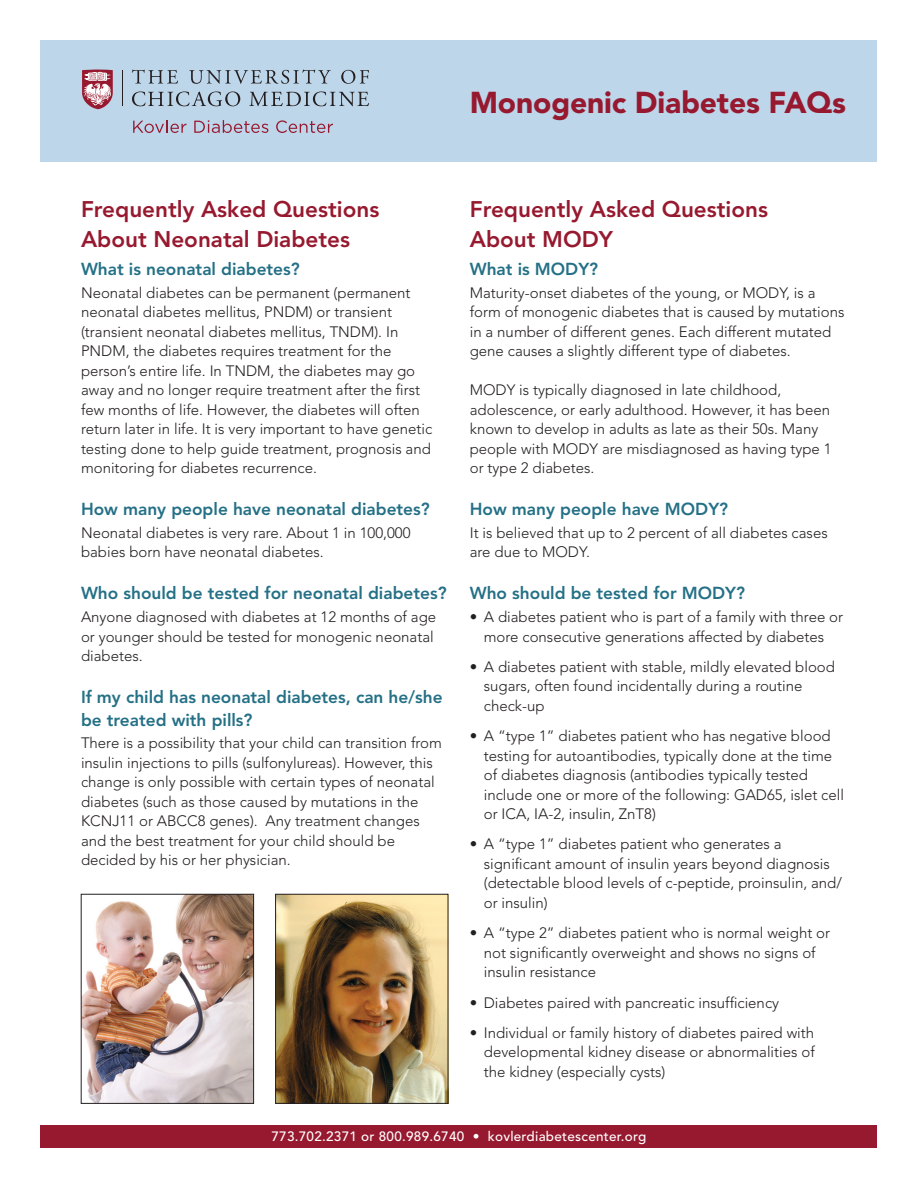
<style>
.page{position:relative;width:918px;height:1188px;background:#fff}
.page>*{position:absolute;margin:0;border:0;box-sizing:border-box;transform-origin:0 0}
.t1{font:900 30px "Avenir";letter-spacing:-.005em;color:#97192f}
.t2{font:800 22.5px/30px "Avenir";color:#97192f}
.t3{font:800 17.25px/22.5px "Avenir";color:#247086}
.t4{font:300 15px/19.5px "Avenir";color:#231f20}
.t5{font:500 13.5px "Avenir";letter-spacing:.02em;color:#fff}
</style>
<div class="page">
<div style="left:40px;top:40px;width:838px;height:122px;background:#bdd6ea"></div>
<div style="left:40px;top:1125px;width:838px;height:23px;background:#97192f"></div>
<hr style="left:122px;top:70px;width:1px;height:36px;background:#231f20">
<svg style="left:132px;top:70px;width:46px;height:14px"></svg>
<svg style="left:189px;top:70px;width:142px;height:14px"></svg>
<svg style="left:341px;top:70px;width:28px;height:14px"></svg>
<svg style="left:132px;top:91px;width:108px;height:15px"></svg>
<svg style="left:249px;top:91px;width:120px;height:15px"></svg>
<svg style="left:82px;top:70px;width:31px;height:39px"></svg>
<svg style="left:133px;top:120px;width:53px;height:13px"></svg>
<svg style="left:194px;top:120px;width:74px;height:13px"></svg>
<svg style="left:276px;top:120px;width:57px;height:13px"></svg>
<img style="left:83px;top:896px;width:169px;height:206px">
<div style="left:81px;top:894px;width:173px;height:210px;border:1px solid #231f20"></div>
<img style="left:277px;top:896px;width:169px;height:206px">
<div style="left:275px;top:894px;width:173px;height:210px;border:1px solid #231f20"></div>
<h1 class="t1" style="left:470px;top:84px;width:378px">Monogenic Diabetes FAQs</h1>
<h2 class="t2" style="left:81px;top:194px;width:300px">Frequently Asked Questions<br>About Neonatal Diabetes</h2>
<p class="t3" style="left:81px;top:258px;width:220px">What is neonatal diabetes?</p>
<p class="t4" style="left:81px;top:283px;width:353px">Neonatal diabetes can be permanent (permanent neonatal diabetes mellitus, PNDM) or transient (transient neonatal diabetes mellitus, TNDM). In PNDM, the diabetes requires treatment for the person’s entire life. In TNDM, the diabetes may go away and no longer require treatment after the first few months of life. However, the diabetes will often return later in life. It is very important to have genetic testing done to help guide treatment, prognosis and monitoring for diabetes recurrence.</p>
<p class="t3" style="left:81px;top:498px;width:350px">How many people have neonatal diabetes?</p>
<p class="t4" style="left:81px;top:523px;width:331px">Neonatal diabetes is very rare. About 1 in 100,000 babies born have neonatal diabetes.</p>
<p class="t3" style="left:81px;top:582px;width:367px">Who should be tested for neonatal diabetes?</p>
<p class="t4" style="left:81px;top:607px;width:357px">Anyone diagnosed with diabetes at 12 months of age or younger should be tested for monogenic neonatal diabetes.</p>
<p class="t3" style="left:81px;top:686px;width:363px">If my child has neonatal diabetes, can he/she be treated with pills?</p>
<p class="t4" style="left:81px;top:733px;width:362px">There is a possibility that your child can transition from insulin injections to pills (sulfonylureas). However, this change is only possible with certain types of neonatal diabetes (such as those caused by mutations in the KCNJ11 or ABCC8 genes). Any treatment changes and the best treatment for your child should be decided by his or her physician.</p>
<h2 class="t2" style="left:470px;top:194px;width:300px">Frequently Asked Questions<br>About MODY</h2>
<p class="t3" style="left:470px;top:258px;width:130px">What is MODY?</p>
<p class="t4" style="left:470px;top:283px;width:376px">Maturity-onset diabetes of the young, or MODY, is a form of monogenic diabetes that is caused by mutations in a number of different genes. Each different mutated gene causes a slightly different type of diabetes.</p>
<p class="t4" style="left:470px;top:380px;width:363px">MODY is typically diagnosed in late childhood, adolescence, or early adulthood. However, it has been known to develop in adults as late as their 50s. Many people with MODY are misdiagnosed as having type 1 or type 2 diabetes.</p>
<p class="t3" style="left:470px;top:498px;width:260px">How many people have MODY?</p>
<p class="t4" style="left:470px;top:523px;width:359px">It is believed that up to 2 percent of all diabetes cases are due to MODY.</p>
<p class="t3" style="left:470px;top:582px;width:277px">Who should be tested for MODY?</p>
<p class="t4" style="left:470px;top:607px;width:375px;text-align:center">• A diabetes patient who is part of a family with three or more consecutive generations affected by diabetes</p>
<p class="t4" style="left:484px;top:657px;width:353px;text-indent:-14px">• A diabetes patient with stable, mildly elevated blood sugars, often found incidentally during a routine check-up</p>
<p class="t4" style="left:484px;top:726px;width:362px;text-indent:-14px">• A “type 1” diabetes patient who has negative blood testing for autoantibodies, typically done at the time of diabetes diagnosis (antibodies typically tested include one or more of the following: GAD65, islet cell or ICA, IA-2, insulin, ZnT8)</p>
<p class="t4" style="left:484px;top:834px;width:360px;text-indent:-14px">• A “type 1” diabetes patient who generates a significant amount of insulin years beyond diagnosis (detectable blood levels of c-peptide, proinsulin, and/ or insulin)</p>
<p class="t4" style="left:484px;top:923px;width:348px;text-indent:-14px">• A “type 2” diabetes patient who is normal weight or not significantly overweight and shows no signs of insulin resistance</p>
<p class="t4" style="left:470px;top:993px;width:311px">• Diabetes paired with pancreatic insufficiency</p>
<p class="t4" style="left:484px;top:1023px;width:332px;text-align:justify;text-indent:-14px">• Individual or family history of diabetes paired with developmental kidney disease or abnormalities of the kidney (especially cysts)</p>
<p class="t5" style="left:271px;top:1129px;width:377px">773.702.2371 or 800.989.6740 • kovlerdiabetescenter.org</p>
</div>
